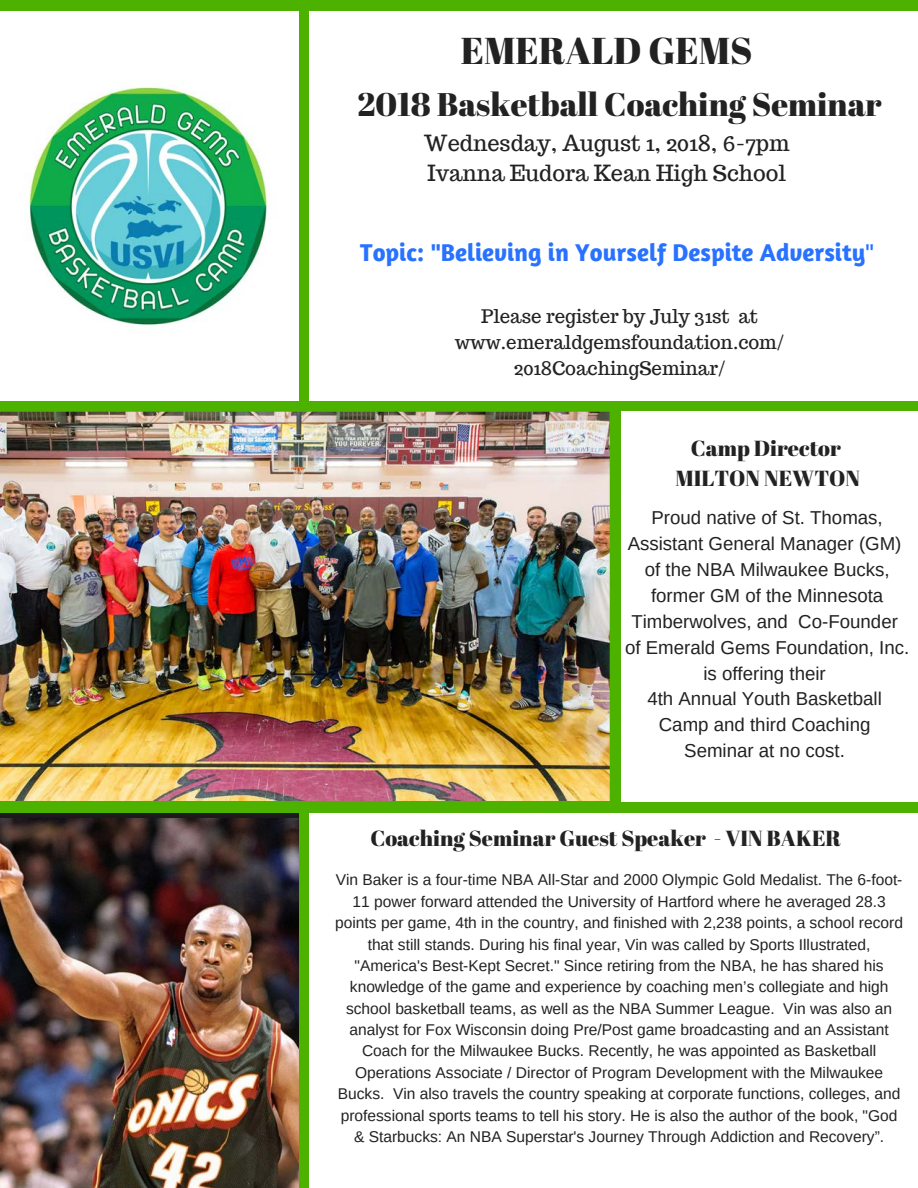
<style>
.page{position:relative;width:918px;height:1188px;background:#4db100}
.page>*{position:absolute;margin:0;border:0;box-sizing:border-box;transform-origin:0 0}
.t1{font:37.35px "Abril Fatface";color:#222}
.t2{font:32.7px "Abril Fatface";color:#222}
.t3{font:700 24.9px "Amaranth";color:#2872ff}
.t4{font:21.75px/30.3px "Abril Fatface";color:#222;text-align:center}
.t5{font:21.75px/30.3px "Trocchi";color:#222}
.t6{font:18.75px/25.8px "Arimo";color:#222;text-align:center}
.t7{font:18.75px/25.8px "Trocchi";color:#222;text-align:center}
.t8{font:15.6px/21.3px "Arimo";color:#222;text-align:center}
.s1{font-weight:400}
</style>
<div class="page">
<img style="left:0;top:11px;width:298px;height:389px">
<div style="left:309px;top:11px;width:609px;height:389px;background:#fff"></div>
<img style="left:0;top:412px;width:610px;height:389px">
<div style="left:621px;top:412px;width:297px;height:390px;background:#fff"></div>
<img style="left:0;top:813px;width:298px;height:375px">
<div style="left:309px;top:813px;width:609px;height:375px;background:#fff"></div>
<h1 class="t1" style="left:461px;top:25px;width:293px">EMERALD GEMS</h1>
<h2 class="t2" style="left:357px;top:81px;width:526px">2018 Basketball Coaching Seminar</h2>
<h3 class="t5" style="left:424px;top:128px;width:367px">Wednesday, August 1, 2018, 6-7pm<br>Ivanna Eudora Kean High School</h3>
<h3 class="t3" style="left:360px;top:237px;width:516px">Topic: "Believing in Yourself Despite Adversity<span class="s1">"</span></h3>
<p class="t7" style="left:455px;top:303px;width:331px">Please register by July 31st at www.emeraldgemsfoundation.com/<br>2018CoachingSeminar/</p>
<h3 class="t4" style="left:675px;top:432px;width:186px">Camp Director<br>MILTON NEWTON</h3>
<p class="t6" style="left:625px;top:505px;width:286px">Proud native of St. Thomas,<br>Assistant General Manager (GM) of the NBA Milwaukee Bucks, former GM of the Minnesota<br>Timberwolves, and Co-Founder of Emerald Gems Foundation, Inc. is offering their<br>4th Annual Youth Basketball<br>Camp and third Coaching<br>Seminar at no cost.</p>
<h3 class="t4" style="left:370px;top:823px;width:472px">Coaching Seminar Guest Speaker - VIN BAKER</h3>
<p class="t8" style="left:335px;top:869px;width:569px">Vin Baker is a four-time NBA All-Star and 2000 Olympic Gold Medalist. The 6-foot-11 power forward attended the University of Hartford where he averaged 28.3 points per game, 4th in the country, and finished with 2,238 points, a school record that still stands. During his final year, Vin was called by Sports Illustrated, "America's Best-Kept Secret." Since retiring from the NBA, he has shared his knowledge of the game and experience by coaching men’s collegiate and high school basketball teams, as well as the NBA Summer League. Vin was also an analyst for Fox Wisconsin doing Pre/Post game broadcasting and an Assistant Coach for the Milwaukee Bucks. Recently, he was appointed as Basketball Operations Associate / Director of Program Development with the Milwaukee Bucks. Vin also travels the country speaking at corporate functions, colleges, and professional sports teams to tell his story. He is also the author of the book, "God &amp; Starbucks: An NBA Superstar's Journey Through Addiction and Recovery”.</p>
</div>
